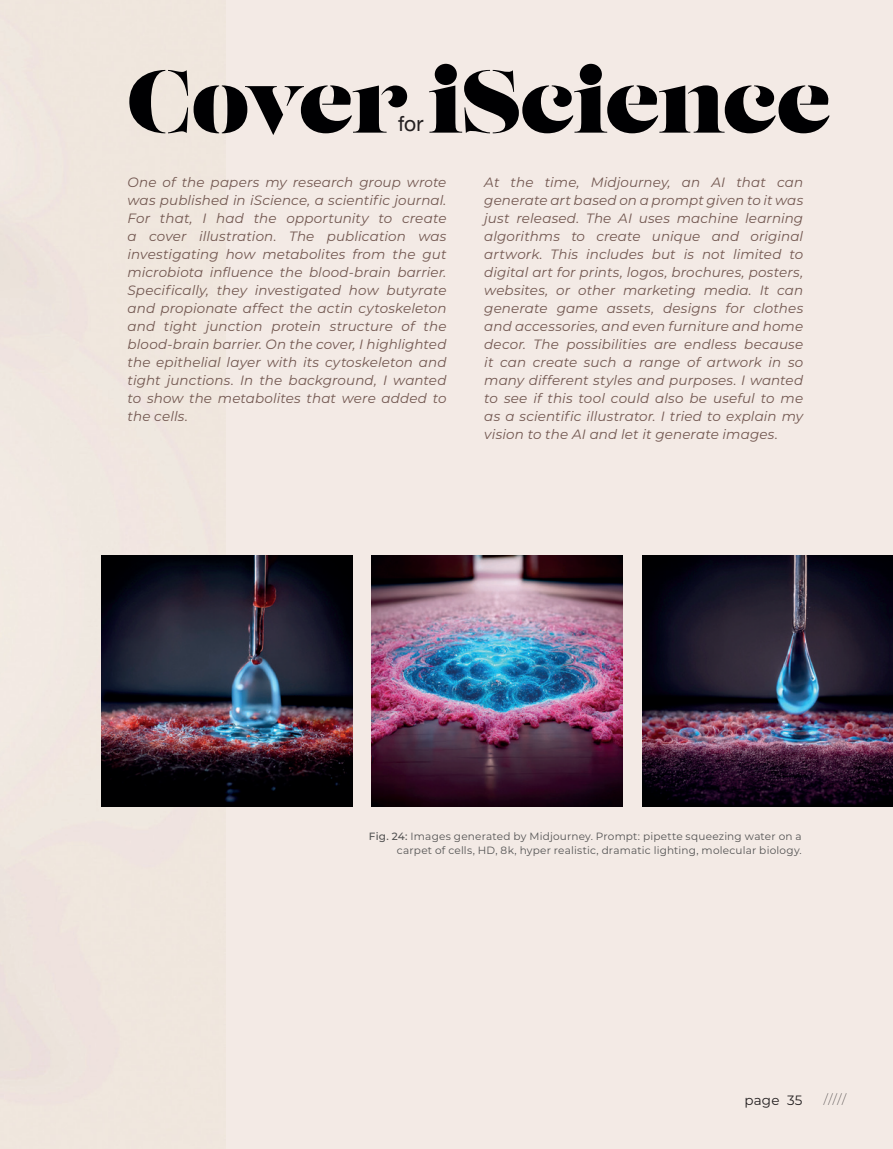
<style>
.page{position:relative;width:893px;height:1149px;background:#fff}
.page>*{position:absolute;margin:0;border:0;box-sizing:border-box;transform-origin:0 0}
.t1{font:88.5px "Lust Stencil";color:#000002}
.t2{font:21px "Helvetica Neue";color:#231f20}
.t3{font:16.5px "Didot";color:#231f20}
._02_artistic_researc{font:italic 13.5px/18px "Montserrat";letter-spacing:.01em;color:#725750;text-align:justify}
.t4{font:13.5px "Montserrat";letter-spacing:.015em;color:#231f20}
._04_Figure_text{font:10.5px/13.5px "Montserrat";letter-spacing:.02em;color:#535353;text-align:right}
.s1{font-weight:500}
</style>
<div class="page">
<div style="left:0;top:0;width:893px;height:1148px;background:#f3eae5"></div>
<img style="left:0;top:225px;width:225px;height:876px">
<img style="left:101px;top:555px;width:251px;height:251px">
<img style="left:642px;top:555px;width:248px;height:251px">
<img style="left:372px;top:555px;width:250px;height:251px">
<img style="left:890px;top:555px;width:3px;height:251px">
<p class="t1" style="left:128px;top:48px;width:704px">Cover iScience</p>
<p class="t2" style="left:398px;top:108px;width:27px">for</p>
<p class="_02_artistic_researc" style="left:128px;top:172px;width:320px">One of the papers my research group wrote was published in iScience, a scientific journal.<br>For that, I had the opportunity to create a cover illustration. The publication was investigating how metabolites from the gut microbiota influence the blood-brain barrier.<br>Specifically, they investigated how butyrate and propionate affect the actin cytoskeleton and tight junction protein structure of the blood-brain barrier. On the cover, I highlighted the epithelial layer with its cytoskeleton and tight junctions. In the background, I wanted to show the metabolites that were added to the cells.</p>
<p class="_02_artistic_researc" style="left:484px;top:172px;width:320px">At the time, Midjourney, an AI that can generate art based on a prompt given to it was just released. The AI uses machine learning algorithms to create unique and original artwork. This includes but is not limited to digital art for prints, logos, brochures, posters, websites, or other marketing media. It can generate game assets, designs for clothes and accessories, and even furniture and home decor. The possibilities are endless because it can create such a range of artwork in so many different styles and purposes. I wanted to see if this tool could also be useful to me as a scientific illustrator. I tried to explain my vision to the AI and let it generate images.</p>
<p class="_04_Figure_text" style="left:369px;top:829px;width:434px"><span class="s1">Fig. 24:</span> Images generated by Midjourney. Prompt: pipette squeezing water on a carpet of cells, HD, 8k, hyper realistic, dramatic lighting, molecular biology.</p>
<p class="t4" style="left:744px;top:1090px;width:60px">page 35</p>
<p class="t3" style="left:823px;top:1089px;width:25px">/////</p>
</div>
